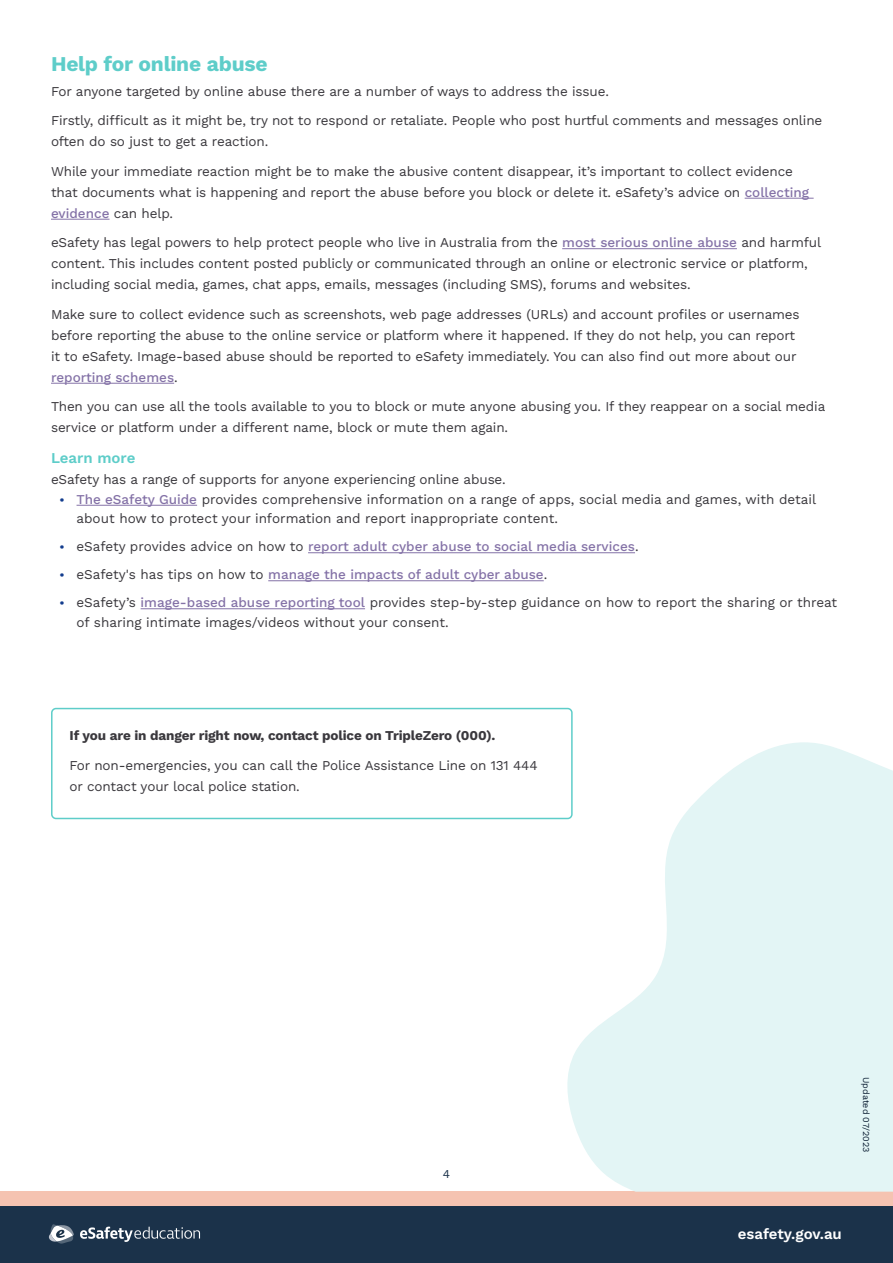
<style>
.page{position:relative;width:893px;height:1263px;background:#fff}
.page>*{position:absolute;margin:0;border:0;box-sizing:border-box;transform-origin:0 0}
.t1{font:700 21px "Work Sans";letter-spacing:-.01em;color:#5ecdc9}
.t2{font:600 15px "Work Sans";color:#fff}
.t3{font:600 15px "Work Sans";color:#5ecdc9}
.t4{font:13.5px/21px "Work Sans";letter-spacing:-.01em;color:#3a383d}
.t5{font:500 13.5px "Work Sans";color:#8472a7}
.t6{font:700 13.5px "Work Sans";letter-spacing:-.01em;color:#3a383d}
.t7{font:12px "Work Sans";color:#1b324a}
.t8{font:9px "Work Sans";color:#0c1f34}
.s1{font-weight:500;color:#8472a7}
.s2{font-weight:600;font-size:12px;color:#133d8e}
.s3{font-weight:400;color:#3a383d}
</style>
<div class="page">
<div style="left:0;top:1191px;width:893px;height:20px;background:#f5c3b1"></div>
<div style="left:0;top:1206px;width:893px;height:57px;background:#1b324a"></div>
<svg style="left:80px;top:1226px;width:120px;height:16px"></svg>
<svg style="left:49px;top:1224px;width:25px;height:19px"></svg>
<svg style="left:563px;top:742px;width:330px;height:449px;fill:#e3f5f5"></svg>
<hr style="left:745px;top:198px;width:69px;height:1px;background:#8472a7">
<hr style="left:51px;top:219px;width:59px;height:1px;background:#8472a7">
<hr style="left:562px;top:248px;width:175px;height:1px;background:#8472a7">
<hr style="left:51px;top:383px;width:123px;height:1px;background:#8472a7">
<hr style="left:77px;top:505px;width:120px;height:1px;background:#8472a7">
<hr style="left:308px;top:552px;width:327px;height:1px;background:#8472a7">
<hr style="left:268px;top:580px;width:276px;height:1px;background:#8472a7">
<hr style="left:141px;top:608px;width:224px;height:1px;background:#8472a7">
<div style="left:52px;top:708px;width:520px;height:110px;background:#fff;border-radius:4px"></div>
<div style="left:51px;top:708px;width:522px;height:111px;border:2px solid #5ecdc9;border-radius:4px"></div>
<h1 class="t1" style="left:51px;top:47px;width:218px">Help for online abuse</h1>
<p class="t4" style="left:51px;top:76px;width:773px;line-height:29.5px">For anyone targeted by online abuse there are a number of ways to address the issue.<br>Firstly, difficult as it might be, try not to respond or retaliate. People who post hurtful comments and messages online</p>
<p class="t4" style="left:51px;top:126px;width:743px;line-height:29.5px">often do so just to get a reaction.<br>While your immediate reaction might be to make the abusive content disappear, it’s important to collect evidence</p>
<p class="t4" style="left:51px;top:181px;width:760px">that documents what is happening and report the abuse before you block or delete it. eSafety’s advice on <span class="s1">collecting evidence</span> can help.</p>
<p class="t4" style="left:51px;top:232px;width:772px">eSafety has legal powers to help protect people who live in Australia from the <span class="s1">most serious online abuse</span> and harmful content. This includes content posted publicly or communicated through an online or electronic service or platform, including social media, games, chat apps, emails, messages (including SMS), forums and websites.</p>
<p class="t4" style="left:51px;top:303px;width:750px">Make sure to collect evidence such as screenshots, web page addresses (URLs) and account profiles or usernames before reporting the abuse to the online service or platform where it happened. If they do not help, you can report it to eSafety. Image-based abuse should be reported to eSafety immediately. You can also find out more about our <span class="s1">reporting schemes</span>.</p>
<p class="t4" style="left:51px;top:396px;width:776px">Then you can use all the tools available to you to block or mute anyone abusing you. If they reappear on a social media service or platform under a different name, block or mute them again.</p>
<p class="t3" style="left:51px;top:447px;width:86px">Learn more</p>
<p class="t4" style="left:51px;top:469px;width:456px">eSafety has a range of supports for anyone experiencing online abuse.</p>
<p class="t4" style="left:77px;top:489px;width:741px;line-height:19.5px;text-indent:-17px"><span class="s2">•</span> <span class="s1">The eSafety Guide</span> provides comprehensive information on a range of apps, social media and games, with detail about how to protect your information and report inappropriate content.</p>
<p class="t5" style="left:60px;top:536px;width:581px"><span class="s2">•</span> <span class="s3">eSafety provides advice on how to</span> report adult cyber abuse to social media services<span class="s3">.</span></p>
<p class="t5" style="left:60px;top:564px;width:489px"><span class="s2">•</span> <span class="s3">eSafety's has tips on how to</span> manage the impacts of adult cyber abuse<span class="s3">.</span></p>
<p class="t4" style="left:77px;top:592px;width:762px;line-height:19.5px;text-indent:-17px"><span class="s2">•</span> eSafety’s <span class="s1">image-based abuse reporting tool</span> provides step-by-step guidance on how to report the sharing or threat of sharing intimate images/videos without your consent.</p>
<p class="t6" style="left:70px;top:725px;width:427px">If you are in danger right now, contact police on TripleZero (000).</p>
<p class="t4" style="left:70px;top:754px;width:470px">For non-emergencies, you can call the Police Assistance Line on 131 444 or contact your local police station.</p>
<p class="t7" style="left:443px;top:1165px;width:9px">4</p>
<p class="t8" style="left:873px;top:1077px;width:77px;rotate:90deg">Updated 07/2023</p>
<p class="t2" style="left:738px;top:1222px;width:106px">esafety.gov.au</p>
</div>
